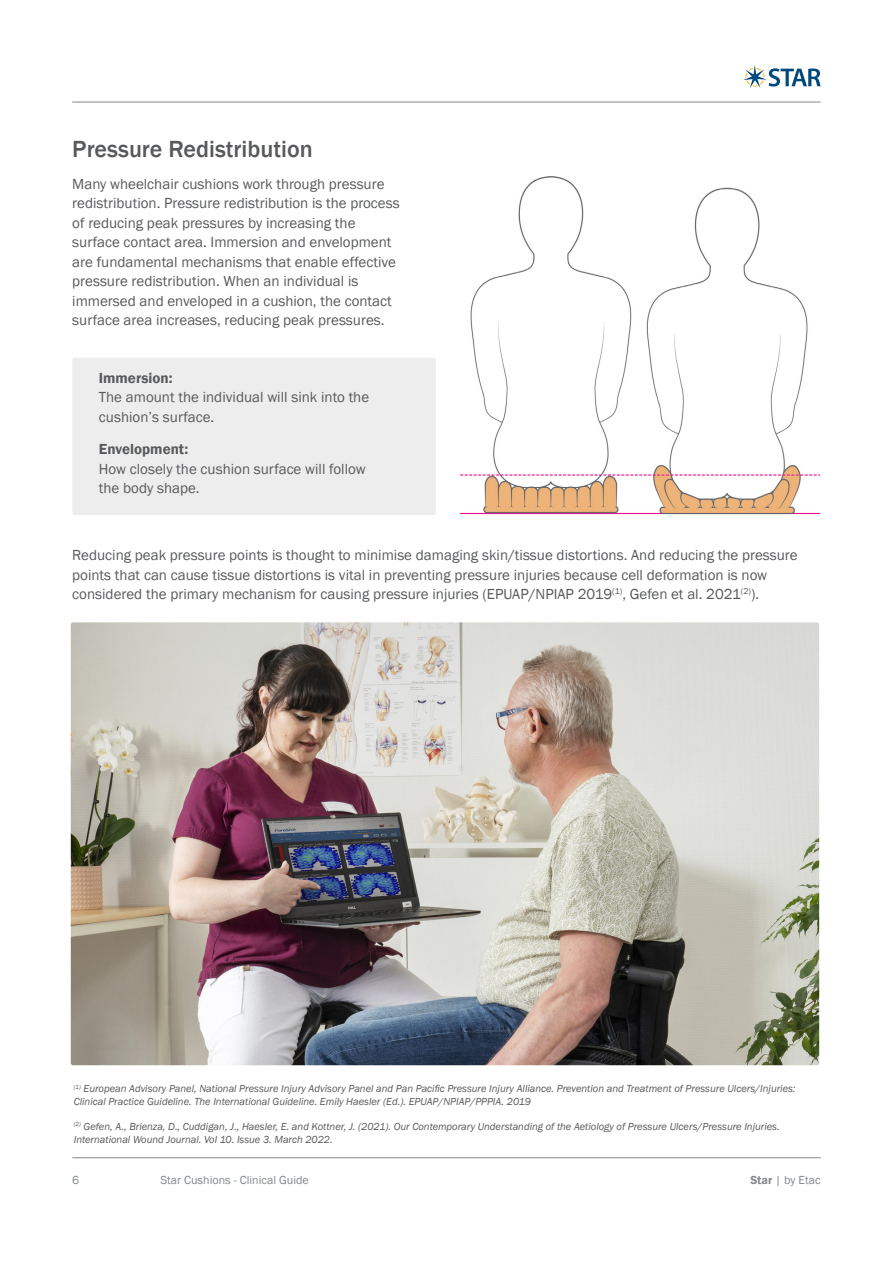
<style>
.page{position:relative;width:893px;height:1263px;background:#fff}
.page>*{position:absolute;margin:0;border:0;box-sizing:border-box;transform-origin:0 0}
.t1{font:500 24px "Franklin Gothic";color:#58595b}
.t2{font:15px/19.5px "Franklin Gothic";color:#58595b}
.t3{font:600 15px "Franklin Gothic";color:#58595b}
.t4{font:12px "Franklin Gothic";color:#84888c}
.t5{font:italic 10.5px/12.6px "Franklin Gothic";color:#58585b}
.s1{font-weight:600}
</style>
<div class="page">
<hr style="left:72px;top:102px;width:749px;height:1px;background:#84888c">
<hr style="left:72px;top:1157px;width:749px;height:1px;background:#84888c">
<img style="left:71px;top:622px;width:748px;height:443px">
<svg style="left:743px;top:65px;width:78px;height:23px"></svg>
<img style="left:461px;top:176px;width:358px;height:339px">
<div style="left:72px;top:358px;width:364px;height:157px;background:#ebebec;border-radius:2px"></div>
<h1 class="t1" style="left:72px;top:134px;width:242px">Pressure Redistribution</h1>
<p class="t2" style="left:72px;top:174px;width:329px">Many wheelchair cushions work through pressure redistribution. Pressure redistribution is the process of reducing peak pressures by increasing the surface contact area. Immersion and envelopment are fundamental mechanisms that enable effective pressure redistribution. When an individual is immersed and enveloped in a cushion, the contact surface area increases, reducing peak pressures.</p>
<p class="t3" style="left:99px;top:368px;width:75px">Immersion:</p>
<p class="t2" style="left:99px;top:388px;width:272px">The amount the individual will sink into the cushion’s surface.</p>
<p class="t3" style="left:99px;top:440px;width:91px">Envelopment:</p>
<p class="t2" style="left:99px;top:459px;width:268px">How closely the cushion surface will follow the body shape.</p>
<p class="t2" style="left:72px;top:546px;width:727px">Reducing peak pressure points is thought to minimise damaging skin/tissue distortions. And reducing the pressure points that can cause tissue distortions is vital in preventing pressure injuries because cell deformation is now considered the primary mechanism for causing pressure injuries (EPUAP/NPIAP 2019<sup>(1)</sup>, Gefen et al. 2021<sup>(2)</sup>).</p>
<p class="t5" style="left:74px;top:1082px;width:723px"><sup>(1)</sup> European Advisory Panel, National Pressure Injury Advisory Panel and Pan Pacific Pressure Injury Alliance. Prevention and Treatment of Pressure Ulcers/Injuries:<br>Clinical Practice Guideline. The International Guideline. Emily Haesler (Ed.). EPUAP/NPIAP/PPPIA. 2019</p>
<p class="t5" style="left:74px;top:1120px;width:707px"><sup>(2)</sup> Gefen, A., Brienza, D., Cuddigan, J., Haesler, E. and Kottner, J. (2021). Our Contemporary Understanding of the Aetiology of Pressure Ulcers/Pressure Injuries.<br>International Wound Journal. Vol 10. Issue 3. March 2022.</p>
<p class="t4" style="left:72px;top:1173px;width:9px">6</p>
<p class="t4" style="left:160px;top:1173px;width:150px">Star Cushions - Clinical Guide</p>
<p class="t4" style="left:750px;top:1173px;width:72px"><span class="s1">Star</span> | by Etac</p>
</div>
